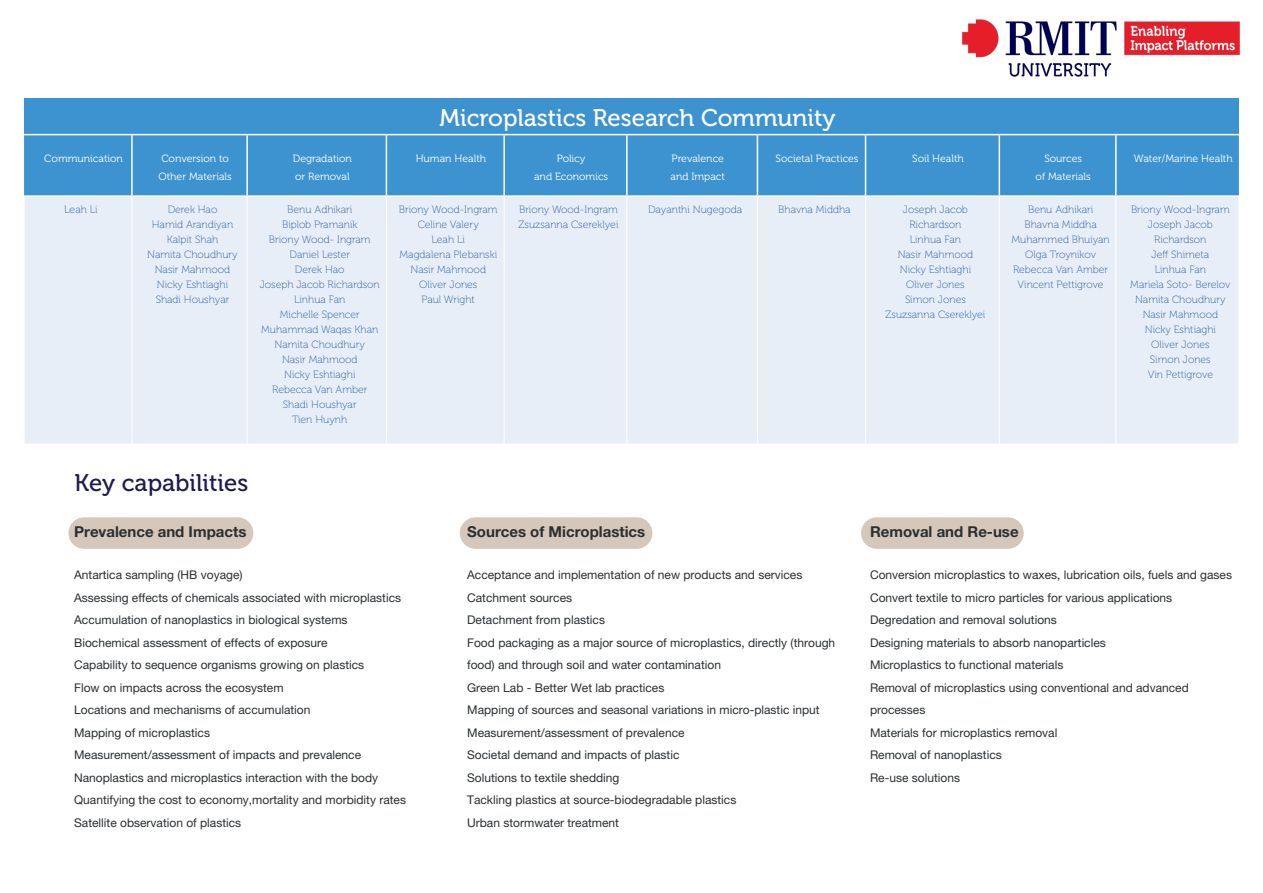
<style>
.page{position:relative;width:1263px;height:893px;background:#fff}
.page>*{position:absolute;margin:0;border:0;box-sizing:border-box;transform-origin:0 0}
.t1{font:24px "Museo 500";color:#fff}
.t2{font:24px "Museo 500";color:#1f1a4f}
.t3{font:700 15px "Helvetica Neue LT Pro";color:#2a2f32}
.t4{font:12px/22.5px "Helvetica Neue LT Pro";color:#2a2f32}
.t5{font:10.5px/15px "Museo 100";color:#215e9e;text-align:center}
.t6{font:10.5px/18px "Museo 300";color:#fff}
</style>
<div class="page">
<div style="left:861px;top:517px;width:163px;height:32px;background:#d5c7ba;border-radius:16px"></div>
<div style="left:460px;top:517px;width:192px;height:32px;background:#d5c7ba;border-radius:16px"></div>
<div style="left:68px;top:517px;width:185px;height:32px;background:#d5c7ba;border-radius:16px"></div>
<div style="left:24px;top:98px;width:1215px;height:37px;background:#3d93d0"></div>
<div style="left:24px;top:135px;width:1215px;height:60px;background:#3d93d0"></div>
<div style="left:25px;top:197px;width:1213px;height:247px;background:#e8eef8"></div>
<hr style="left:131px;top:135px;width:2px;height:60px;background:#fff">
<hr style="left:246px;top:135px;width:2px;height:60px;background:#fff">
<hr style="left:386px;top:135px;width:1px;height:60px;background:#fff">
<hr style="left:503px;top:135px;width:2px;height:60px;background:#fff">
<hr style="left:626px;top:135px;width:2px;height:60px;background:#fff">
<hr style="left:757px;top:135px;width:1px;height:60px;background:#fff">
<hr style="left:865px;top:135px;width:1px;height:60px;background:#fff">
<hr style="left:998px;top:135px;width:2px;height:60px;background:#fff">
<hr style="left:132px;top:197px;width:1px;height:247px;background:#fff">
<hr style="left:247px;top:197px;width:1px;height:247px;background:#fff">
<hr style="left:386px;top:197px;width:1px;height:247px;background:#fff">
<hr style="left:504px;top:197px;width:1px;height:247px;background:#fff">
<hr style="left:627px;top:197px;width:1px;height:247px;background:#fff">
<hr style="left:757px;top:197px;width:1px;height:247px;background:#fff">
<hr style="left:865px;top:197px;width:1px;height:247px;background:#fff">
<hr style="left:999px;top:197px;width:1px;height:247px;background:#fff">
<hr style="left:24px;top:134px;width:108px;height:1px;background:#fff">
<hr style="left:132px;top:134px;width:115px;height:1px;background:#fff">
<hr style="left:247px;top:134px;width:139px;height:1px;background:#fff">
<hr style="left:386px;top:134px;width:118px;height:1px;background:#fff">
<hr style="left:504px;top:134px;width:123px;height:1px;background:#fff">
<hr style="left:627px;top:134px;width:130px;height:1px;background:#fff">
<hr style="left:757px;top:134px;width:108px;height:1px;background:#fff">
<hr style="left:865px;top:134px;width:134px;height:1px;background:#fff">
<hr style="left:999px;top:134px;width:117px;height:1px;background:#fff">
<hr style="left:1116px;top:134px;width:123px;height:1px;background:#fff">
<hr style="left:1115px;top:135px;width:1px;height:60px;background:#fff">
<hr style="left:1115px;top:197px;width:1px;height:247px;background:#fff">
<img style="left:962px;top:19px;width:278px;height:58px">
<h1 class="t1" style="left:439px;top:105px;width:397px">Microplastics Research Community</h1>
<p class="t6" style="left:44px;top:150px;width:80px">Communication</p>
<p class="t6" style="left:158px;top:150px;width:75px">Conversion to<br>Other Materials</p>
<p class="t6" style="left:293px;top:150px;width:61px">Degradation or Removal</p>
<p class="t6" style="left:416px;top:150px;width:72px">Human Health</p>
<p class="t6" style="left:534px;top:150px;width:76px;text-align:center">Policy<br>and Economics</p>
<p class="t6" style="left:670px;top:150px;width:56px">Prevalence and Impact</p>
<p class="t6" style="left:776px;top:150px;width:84px">Societal Practices</p>
<p class="t6" style="left:912px;top:150px;width:53px">Soil Health</p>
<p class="t6" style="left:1035px;top:150px;width:57px;text-align:center">Sources<br>of Materials</p>
<p class="t6" style="left:1134px;top:150px;width:100px">Water/Marine Health</p>
<p class="t5" style="left:64px;top:202px;width:35px">Leah Li</p>
<p class="t5" style="left:147px;top:202px;width:92px">Derek Hao<br>Hamid Arandiyan<br>Kalpit Shah<br>Namita Choudhury<br>Nasir Mahmood<br>Nicky Eshtiaghi<br>Shadi Houshyar</p>
<p class="t5" style="left:260px;top:202px;width:122px">Benu Adhikari<br>Biplob Pramanik<br>Briony Wood- Ingram<br>Daniel Lester<br>Derek Hao<br>Joseph Jacob Richardson<br>Linhua Fan<br>Michelle Spencer<br>Muhammad Waqas Khan<br>Namita Choudhury<br>Nasir Mahmood<br>Nicky Eshtiaghi<br>Rebecca Van Amber<br>Shadi Houshyar<br>Tien Huynh</p>
<p class="t5" style="left:399px;top:202px;width:100px">Briony Wood-Ingram<br>Celine Valery<br>Leah Li<br>Magdalena Plebanski<br>Nasir Mahmood<br>Oliver Jones<br>Paul Wright</p>
<p class="t5" style="left:519px;top:202px;width:101px;text-align:left">Briony Wood-Ingram<br>Zsuzsanna Csereklyei</p>
<p class="t5" style="left:648px;top:202px;width:96px">Dayanthi Nugegoda</p>
<p class="t5" style="left:778px;top:202px;width:74px">Bhavna Middha</p>
<p class="t5" style="left:885px;top:202px;width:101px">Joseph Jacob<br>Richardson<br>Linhua Fan<br>Nasir Mahmood<br>Nicky Eshtiaghi<br>Oliver Jones<br>Simon Jones<br>Zsuzsanna Csereklyei</p>
<p class="t5" style="left:1011px;top:202px;width:100px">Benu Adhikari<br>Bhavna Middha<br>Muhammed Bhuiyan<br>Olga Troynikov<br>Rebecca Van Amber<br>Vincent Pettigrove</p>
<p class="t5" style="left:1130px;top:202px;width:102px">Briony Wood-Ingram<br>Joseph Jacob<br>Richardson<br>Jeff Shimeta<br>Linhua Fan<br>Mariela Soto- Berelov<br>Namita Choudhury<br>Nasir Mahmood<br>Nicky Eshtiaghi<br>Oliver Jones<br>Simon Jones<br>Vin Pettigrove</p>
<h1 class="t2" style="left:75px;top:470px;width:175px">Key capabilities</h1>
<p class="t3" style="left:74px;top:523px;width:174px">Prevalence and Impacts</p>
<p class="t4" style="left:74px;top:563px;width:333px">Antartica sampling (HB voyage)<br>Assessing effects of chemicals associated with microplastics Accumulation of nanoplastics in biological systems Biochemical assessment of effects of exposure<br>Capability to sequence organisms growing on plastics<br>Flow on impacts across the ecosystem<br>Locations and mechanisms of accumulation<br>Mapping of microplastics<br>Measurement/assessment of impacts and prevalence Nanoplastics and microplastics interaction with the body Quantifying the cost to economy,mortality and morbidity rates Satellite observation of plastics</p>
<p class="t3" style="left:467px;top:522px;width:180px">Sources of Microplastics</p>
<p class="t4" style="left:467px;top:563px;width:370px">Acceptance and implementation of new products and services Catchment sources<br>Detachment from plastics<br>Food packaging as a major source of microplastics, directly (through food) and through soil and water contamination<br>Green Lab - Better Wet lab practices<br>Mapping of sources and seasonal variations in micro-plastic input Measurement/assessment of prevalence<br>Societal demand and impacts of plastic<br>Solutions to textile shedding<br>Tackling plastics at source-biodegradable plastics<br>Urban stormwater treatment</p>
<p class="t3" style="left:870px;top:523px;width:150px">Removal and Re-use</p>
<p class="t4" style="left:870px;top:563px;width:364px">Conversion microplastics to waxes, lubrication oils, fuels and gases Convert textile to micro particles for various applications Degredation and removal solutions<br>Designing materials to absorb nanoparticles<br>Microplastics to functional materials<br>Removal of microplastics using conventional and advanced processes<br>Materials for microplastics removal<br>Removal of nanoplastics<br>Re-use solutions</p>
</div>
